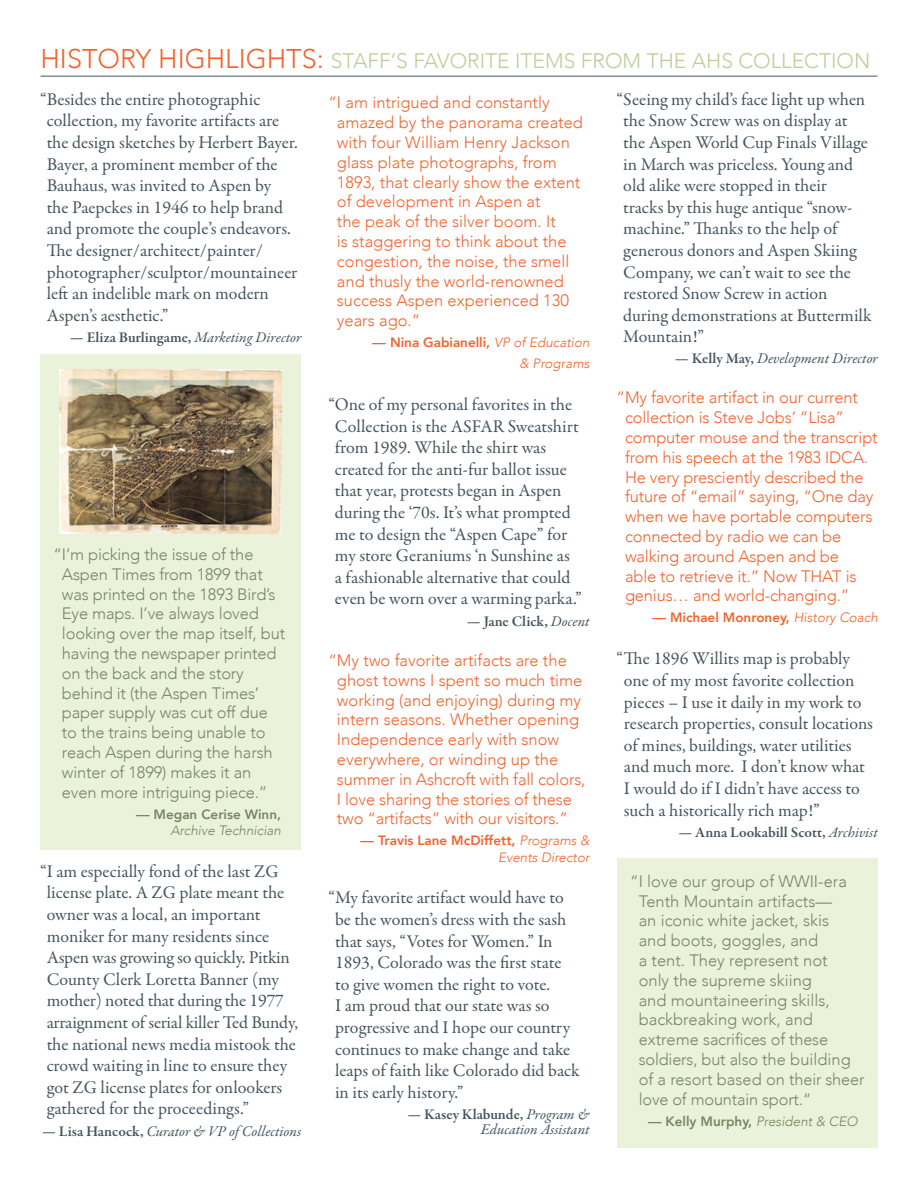
<style>
.page{position:relative;width:918px;height:1188px;background:#fff}
.page>*{position:absolute;margin:0;border:0;box-sizing:border-box;transform-origin:0 0}
.t1{font:300 21px "Avenir";color:#bccf98}
.t2{font:18px/21.6px "Garamond Premr Pro";letter-spacing:-.005em;color:#45555f}
.t3{font:300 16.5px/19.8px "Avenir";color:#f2642f}
.t4{font:300 16.5px/19.8px "Avenir";letter-spacing:-.01em;color:#778663}
.t5{font:italic 15px/15px "Garamond Premr Pro";letter-spacing:-.005em;color:#45555f;text-align:right}
.t6{font:600 15px "Garamond Premr Pro";color:#45555f}
.t7{font:italic 300 13.5px/21px "Avenir";color:#f2642f;text-align:right}
.t8{font:800 13.5px/16.2px "Avenir";color:#778663;text-align:right}
.t9{font:800 13.5px "Avenir";color:#f2642f}
.s1{font-size:27px;color:#f2642f}
.s2{font-weight:400;font-style:italic}
.s3{font-weight:600;font-style:normal}
.s4{font-weight:300;font-style:italic}
.s5{font-weight:800;font-style:normal}
</style>
<div class="page">
<div style="left:40px;top:355px;width:261px;height:495px;background:#eaf3d9"></div>
<div style="left:617px;top:858px;width:261px;height:290px;background:#eaf3d9"></div>
<hr style="left:40px;top:76px;width:838px;height:1px;background:#45555f">
<img style="left:59px;top:369px;width:223px;height:165px">
<p class="t1" style="left:40px;top:48px;width:831px"><span class="s1">HISTORY HIGHLIGHTS:</span> STAFF’S FAVORITE ITEMS FROM THE AHS COLLECTION</p>
<p class="t2" style="left:47px;top:89px;width:253px;text-indent:-7px">“Besides the entire photographic collection, my favorite artifacts are the design sketches by Herbert Bayer.<br>Bayer, a prominent member of the Bauhaus, was invited to Aspen by<br>the Paepckes in 1946 to help brand and promote the couple’s endeavors.<br>The designer/architect/painter/ photographer/sculptor/mountaineer left an indelible mark on modern Aspen’s aesthetic.”</p>
<p class="t6" style="left:70px;top:328px;width:233px">— Eliza Burlingame, <span class="s2">Marketing Director</span></p>
<p class="t2" style="left:623px;top:89px;width:250px;text-indent:-7px">“Seeing my child’s face light up when the Snow Screw was on display at the Aspen World Cup Finals Village in March was priceless. Young and old alike were stopped in their<br>tracks by this huge antique “snow&shy;machine.” Thanks to the help of generous donors and Aspen Skiing<br>Company, we can’t wait to see the restored Snow Screw in action during demonstrations at Buttermilk<br>Mountain!”</p>
<p class="t5" style="left:675px;top:352px;width:204px"><span class="s3">— Kelly May,</span> Development Director</p>
<p class="t3" style="left:625px;top:388px;width:254px;text-indent:-8px">“My favorite artifact in our current collection is Steve Jobs’ “Lisa” computer mouse and the transcript from his speech at the 1983 IDCA.<br>He very presciently described the future of “email” saying, “One day when we have portable computers connected by radio we can be walking around Aspen and be<br>able to retrieve it.” Now THAT is genius… and world-changing.”</p>
<p class="t9" style="left:653px;top:607px;width:227px">— Michael Monroney, <span class="s4">History Coach</span></p>
<p class="t2" style="left:624px;top:648px;width:251px;text-indent:-7px">“The 1896 Willits map is probably one of my most favorite collection pieces – I use it daily in my work to research properties, consult locations of mines, buildings, water utilities and much more. I don’t know what I would do if I didn’t have access to such a historically rich map!”</p>
<p class="t6" style="left:679px;top:823px;width:201px">— Anna Lookabill Scott, <span class="s2">Archivist</span></p>
<p class="t4" style="left:639px;top:871px;width:227px;text-indent:-9px">“I love our group of WWII-era<br>Tenth Mountain artifacts—<br>an iconic white jacket, skis<br>and boots, goggles, and<br>a tent. They represent not<br>only the supreme skiing<br>and mountaineering skills, backbreaking work, and extreme sacrifices of these soldiers, but also the building of a resort based on their sheer love of mountain sport.“</p>
<p class="t8" style="left:648px;top:1113px;width:211px">— Kelly Murphy, <span class="s4">President &amp; CEO</span></p>
<p class="t3" style="left:337px;top:93px;width:248px;text-indent:-9px">“I am intrigued and constantly amazed by the panorama created with four William Henry Jackson glass plate photographs, from<br>1893, that clearly show the extent of development in Aspen at<br>the peak of the silver boom. It<br>is staggering to think about the congestion, the noise, the smell and thusly the world-renowned success Aspen experienced 130 years ago.”</p>
<p class="t7" style="left:373px;top:332px;width:219px"><span class="s5">— Nina Gabianelli,</span> VP of Education &amp; Programs</p>
<p class="t2" style="left:335px;top:394px;width:249px;text-indent:-7px">“One of my personal favorites in the Collection is the ASFAR Sweatshirt from 1989. While the shirt was created for the anti-fur ballot issue that year, protests began in Aspen during the ‘70s. It’s what prompted me to design the “Aspen Cape” for my store Geraniums ‘n Sunshine as<br>a fashionable alternative that could even be worn over a warming parka.”</p>
<p class="t6" style="left:467px;top:612px;width:124px">— Jane Click, <span class="s2">Docent</span></p>
<p class="t3" style="left:337px;top:650px;width:250px;text-indent:-9px">“My two favorite artifacts are the ghost towns I spent so much time working (and enjoying) during my intern seasons. Whether opening Independence early with snow everywhere, or winding up the summer in Ashcroft with fall colors, I love sharing the stories of these two “artifacts” with our visitors.”</p>
<p class="t7" style="left:361px;top:833px;width:231px;line-height:16.2px"><span class="s5">— Travis Lane McDiffett,</span> Programs &amp;<br>Events Director</p>
<p class="t2" style="left:335px;top:887px;width:246px;text-indent:-7px">“My favorite artifact would have to be the women’s dress with the sash that says, “Votes for Women.” In<br>1893, Colorado was the first state to give women the right to vote.<br>I am proud that our state was so progressive and I hope our country continues to make change and take leaps of faith like Colorado did back in its early history.”</p>
<p class="t5" style="left:407px;top:1107px;width:184px"><span class="s3">— Kasey Klabunde,</span> Program &amp;<br>Education Assistant</p>
<p class="t4" style="left:62px;top:545px;width:225px;text-indent:-8px">“I’m picking the issue of the<br>Aspen Times from 1899 that was printed on the 1893 Bird’s<br>Eye maps. I’ve always loved looking over the map itself, but having the newspaper printed on the back and the story behind it (the Aspen Times’ paper supply was cut off due to the trains being unable to reach Aspen during the harsh winter of 1899) makes it an even more intriguing piece.”</p>
<p class="t8" style="left:136px;top:806px;width:146px">— Megan Cerise Winn,<br><span class="s4">Archive Technician</span></p>
<p class="t2" style="left:47px;top:861px;width:253px;text-indent:-7px">“I am especially fond of the last ZG license plate. A ZG plate meant the owner was a local, an important moniker for many residents since Aspen was growing so quickly. Pitkin County Clerk Loretta Banner (my mother) noted that during the 1977 arraignment of serial killer Ted Bundy, the national news media mistook the crowd waiting in line to ensure they got ZG license plates for onlookers gathered for the proceedings.”</p>
<p class="t5" style="left:42px;top:1125px;width:261px"><span class="s3">— Lisa Hancock,</span> Curator &amp; VP of Collections</p>
</div>
